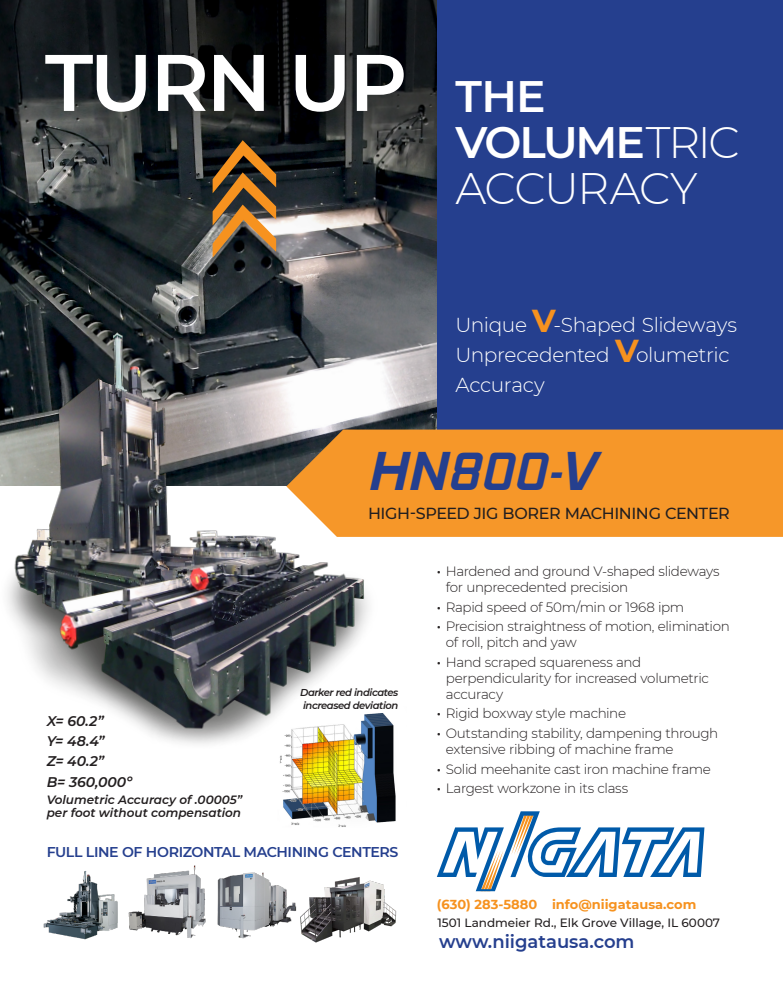
<style>
.page{position:relative;width:783px;height:999px;background:#fff}
.page>*{position:absolute;margin:0;border:0;box-sizing:border-box;transform-origin:0 0}
.t1{font:600 80px "Montserrat";letter-spacing:-.03em;color:#fff}
.t2{font:700 48.6px "OPTI Mirc";letter-spacing:-.005em;color:#253f8e}
.t3{font:600 44px "Montserrat";letter-spacing:-.05em;color:#fff}
.t4{font:300 44px "Montserrat";letter-spacing:-.035em;color:#fff}
.t5{font:300 20.2px/30px "Montserrat";letter-spacing:-.02em;color:#fff}
.t6{font:600 18px "Montserrat";color:#253f8e}
.t7{font:500 16px "Montserrat";letter-spacing:-.025em;color:#231f20}
.t8{font:600 14.2px "Montserrat";letter-spacing:-.03em;color:#253f8e}
.t9{font:italic 600 14px "Montserrat";letter-spacing:-.005em;color:#231f20}
.t10{font:300 13.5px/16px "Montserrat";letter-spacing:-.025em;color:#231f20}
.t11{font:700 13px "Montserrat";color:#f6921f}
.t12{font:italic 600 12px/13px "Montserrat";color:#231f20}
.t13{font:500 12px "Montserrat";color:#231f20}
.t14{font:italic 600 10px/13px "Montserrat";letter-spacing:-.04em;color:#231f20}
.s1{font-weight:300}
.s2{font-weight:700;font-size:31.7px;color:#f6921f}
.s3{font-weight:500}
</style>
<div class="page">
<img style="left:0;top:0;width:437px;height:430px">
<div style="left:437px;top:0;width:346px;height:486px;background:#253f8e"></div>
<img style="left:0;top:329px;width:417px;height:415px">
<svg style="left:437px;top:811px;width:267px;height:80px"></svg>
<img style="left:277px;top:707px;width:130px;height:120px">
<img style="left:225px;top:872px;width:72px;height:67px">
<img style="left:43px;top:871px;width:75px;height:69px">
<img style="left:128px;top:865px;width:97px;height:74px">
<div style="left:286px;top:430px;width:497px;height:107px;background:#f69729"></div>
<img style="left:300px;top:877px;width:97px;height:66px">
<svg style="left:213px;top:140px;width:63px;height:118px;background:#76552d"></svg>
<p class="t1" style="left:45px;top:26px;width:364px">TURN UP</p>
<p class="t3" style="left:456px;top:65px;width:92px">THE</p>
<p class="t3" style="left:456px;top:111px;width:286px">VOLUME<span class="s1">TRIC</span></p>
<p class="t4" style="left:456px;top:158px;width:244px">ACCURACY</p>
<p class="t5" style="left:456px;top:310px;width:283px">Unique <span class="s2">V</span>-Shaped Slideways</p>
<p class="t5" style="left:456px;top:340px;width:276px">Unprecedented <span class="s2">V</span>olumetric<br>Accuracy</p>
<p class="t2" style="left:370px;top:433px;width:230px">HN800-V</p>
<p class="t9" style="left:47px;top:711px;width:59px">X= 60.2”</p>
<p class="t9" style="left:47px;top:731px;width:59px">Y= 48.4”</p>
<p class="t9" style="left:47px;top:751px;width:59px">Z= 40.2”</p>
<p class="t9" style="left:47px;top:772px;width:87px">B= 360,000º</p>
<p class="t12" style="left:47px;top:792px;width:197px">Volumetric Accuracy of .00005” per foot without compensation</p>
<p class="t7" style="left:368px;top:502px;width:363px">HIGH-SPEED JIG BORER MACHINING CENTER</p>
<p class="t14" style="left:300px;top:686px;width:100px">Darker red indicates increased deviation</p>
<p class="t10" style="left:446px;top:563px;width:275px;text-indent:-9px"><span class="s3">•</span> Hardened and ground V-shaped slideways for unprecedented precision</p>
<p class="t10" style="left:437px;top:598px;width:249px"><span class="s3">•</span> Rapid speed of 50m/min or 1968 ipm</p>
<p class="t10" style="left:446px;top:618px;width:286px;text-indent:-9px"><span class="s3">•</span> Precision straightness of motion, elimination of roll, pitch and yaw</p>
<p class="t10" style="left:446px;top:654px;width:265px;text-indent:-9px"><span class="s3">•</span> Hand scraped squareness and perpendicularity for increased volumetric accuracy</p>
<p class="t10" style="left:437px;top:705px;width:191px"><span class="s3">•</span> Rigid boxway style machine</p>
<p class="t10" style="left:446px;top:725px;width:274px;text-indent:-9px"><span class="s3">•</span> Outstanding stability, dampening through extensive ribbing of machine frame</p>
<p class="t10" style="left:437px;top:760px;width:276px"><span class="s3">•</span> Solid meehanite cast iron machine frame</p>
<p class="t10" style="left:437px;top:780px;width:193px"><span class="s3">•</span> Largest workzone in its class</p>
<p class="t8" style="left:47px;top:842px;width:353px">FULL LINE OF HORIZONTAL MACHINING CENTERS</p>
<p class="t11" style="left:437px;top:895px;width:261px">(630) 283-5880 info@niigatausa.com</p>
<p class="t13" style="left:438px;top:915px;width:284px">1501 Landmeier Rd., Elk Grove Village, IL 60007</p>
<p class="t6" style="left:439px;top:929px;width:197px">www.niigatausa.com</p>
</div>
